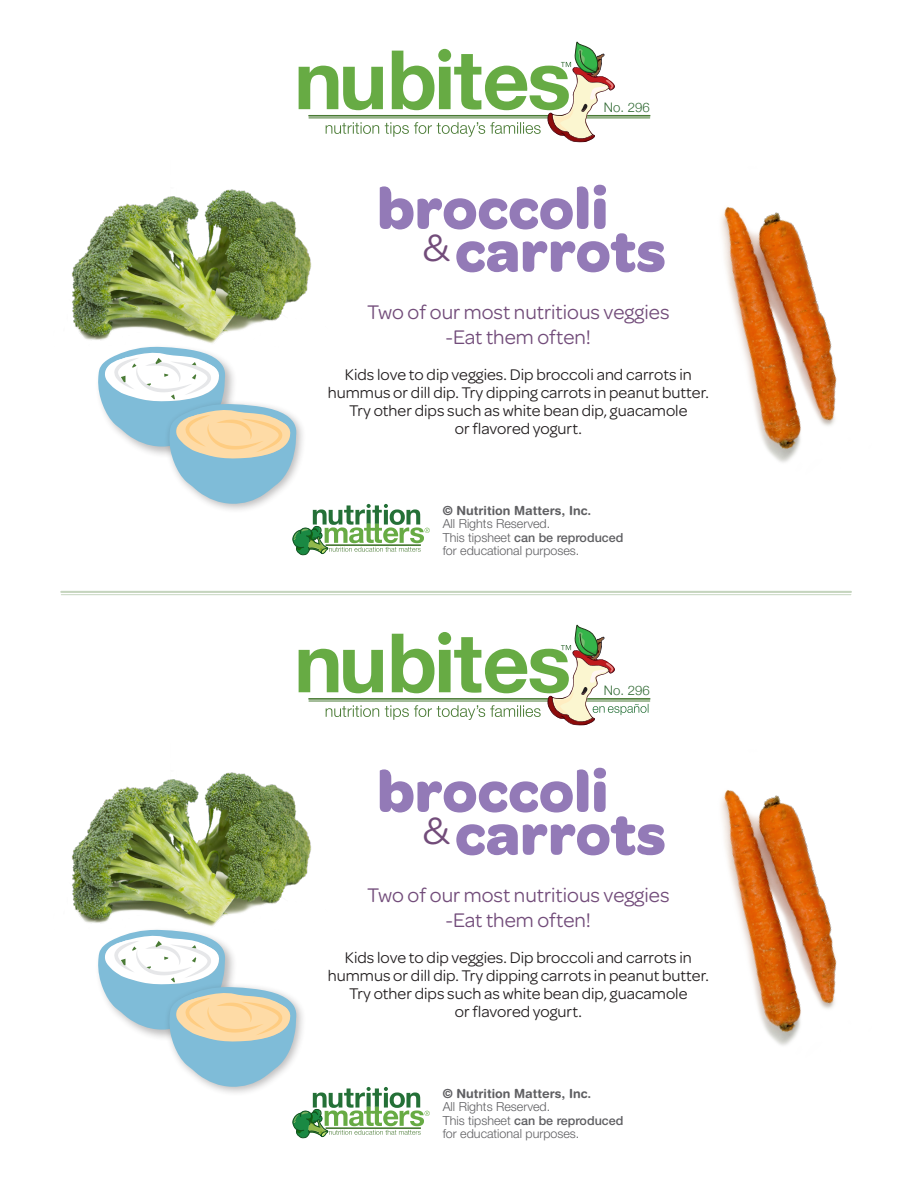
<style>
.page{position:relative;width:918px;height:1188px;background:#fff}
.page>*{position:absolute;margin:0;border:0;box-sizing:border-box;transform-origin:0 0}
.t1{font:700 60px "Omnes";color:#937ab7}
.t2{font:40.5px "Omnes";color:#724c7a}
.t3{font:21px "Omnes";color:#724c7a}
.t4{font:16.5px/18px "Omnes";color:#231f20;text-align:center}
.t5{font:300 13.2px "Helvetica Neue";color:#316a34}
.t6{font:300 12.45px "Helvetica Neue LT Std";color:#5f5f62}
.t7{font:500 12.45px "Helvetica Neue LT Std";color:#5f5f62}
.t8{font:700 12.45px "Helvetica Rounded LT Std";color:#5f5f62}
.s1{font-weight:300}
</style>
<div class="page">
<img style="left:72px;top:189px;width:239px;height:154px">
<img style="left:72px;top:772px;width:239px;height:154px">
<img style="left:577px;top:115px;width:260px;height:348px">
<img style="left:575px;top:698px;width:262px;height:348px">
<hr style="left:61px;top:591px;width:790px;height:2px;background:#4a7b35">
<hr style="left:61px;top:594px;width:790px;height:1px;background:#4a7b35">
<hr style="left:309px;top:115px;width:341px;height:2px;background:#4a7b35">
<hr style="left:309px;top:118px;width:341px;height:1px;background:#4a7b35">
<svg style="left:299px;top:42px;width:317px;height:100px"></svg>
<svg style="left:98px;top:346px;width:332px;height:209px"></svg>
<svg style="left:98px;top:929px;width:332px;height:209px"></svg>
<hr style="left:309px;top:698px;width:341px;height:2px;background:#4a7b35">
<hr style="left:309px;top:701px;width:341px;height:1px;background:#4a7b35">
<svg style="left:299px;top:625px;width:349px;height:100px"></svg>
<p class="t5" style="left:604px;top:97px;width:47px">No. 296</p>
<p class="t1" style="left:377px;top:164px;width:233px">broccoli</p>
<p class="t2" style="left:423px;top:220px;width:28px">&amp;</p>
<p class="t1" style="left:455px;top:207px;width:213px">carrots</p>
<p class="t3" style="left:367px;top:297px;width:304px">Two of our most nutritious veggies</p>
<p class="t3" style="left:446px;top:323px;width:147px">-Eat them often!</p>
<p class="t4" style="left:328px;top:365px;width:383px">Kids love to dip veggies. Dip broccoli and carrots in hummus or dill dip. Try dipping carrots in peanut butter.</p>
<p class="t4" style="left:349px;top:401px;width:340px">Try other dips such as white bean dip, guacamole</p>
<p class="t4" style="left:455px;top:419px;width:129px">or flavored yogurt.</p>
<p class="t8" style="left:443px;top:503px;width:150px">© Nutrition Matters, Inc.</p>
<p class="t6" style="left:443px;top:516px;width:109px">All Rights Reserved.</p>
<p class="t7" style="left:443px;top:531px;width:182px"><span class="s1">This tipsheet</span> can be reproduced</p>
<p class="t6" style="left:443px;top:543px;width:138px">for educational purposes.</p>
<p class="t5" style="left:604px;top:680px;width:47px">No. 296</p>
<p class="t1" style="left:377px;top:747px;width:233px">broccoli</p>
<p class="t2" style="left:423px;top:803px;width:28px">&amp;</p>
<p class="t1" style="left:455px;top:790px;width:213px">carrots</p>
<p class="t3" style="left:367px;top:880px;width:304px">Two of our most nutritious veggies</p>
<p class="t3" style="left:446px;top:906px;width:147px">-Eat them often!</p>
<p class="t4" style="left:328px;top:948px;width:383px">Kids love to dip veggies. Dip broccoli and carrots in hummus or dill dip. Try dipping carrots in peanut butter.</p>
<p class="t4" style="left:349px;top:984px;width:340px">Try other dips such as white bean dip, guacamole</p>
<p class="t4" style="left:455px;top:1002px;width:129px">or flavored yogurt.</p>
<p class="t8" style="left:443px;top:1086px;width:150px">© Nutrition Matters, Inc.</p>
<p class="t6" style="left:443px;top:1099px;width:109px">All Rights Reserved.</p>
<p class="t7" style="left:443px;top:1114px;width:182px"><span class="s1">This tipsheet</span> can be reproduced</p>
<p class="t6" style="left:443px;top:1126px;width:138px">for educational purposes.</p>
</div>
